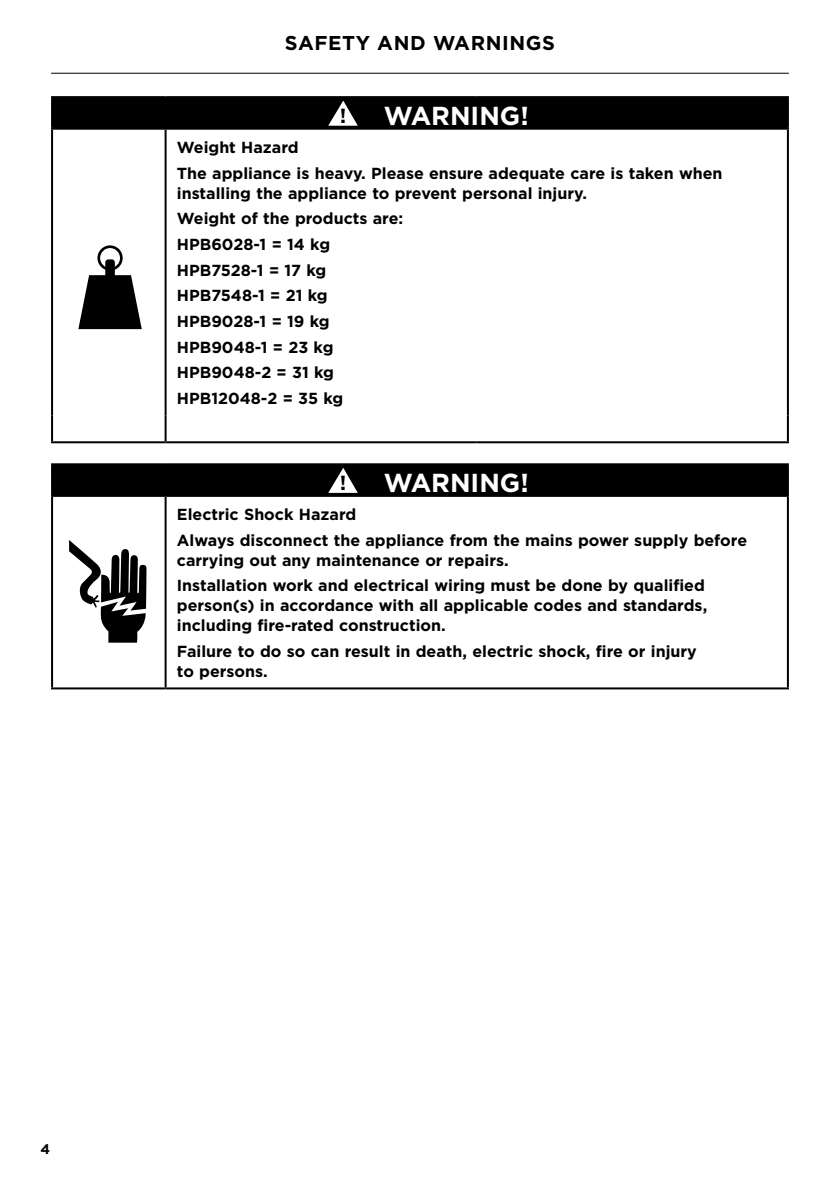
<style>
.page{position:relative;width:840px;height:1191px;background:#fff}
.page>*{position:absolute;margin:0;border:0;box-sizing:border-box;transform-origin:0 0}
.t1{font:700 26px "Gotham";color:#fff}
.t2{font:700 20.4px "Gotham";color:#000}
.t3{font:700 20px "Gotham";letter-spacing:.03em;color:#000}
.t4{font:700 16px/25.6px "Gotham";color:#000}
.t5{font:700 14px "Gotham";color:#000}
</style>
<div class="page">
<hr style="left:51px;top:73px;width:737px;height:1px;background:#000">
<div style="left:52px;top:97px;width:735px;height:32px;background:#000"></div>
<hr style="left:51px;top:96px;width:114px;height:2px;background:#000">
<hr style="left:51px;top:98px;width:2px;height:30px;background:#000">
<hr style="left:165px;top:96px;width:311px;height:2px;background:#000">
<hr style="left:476px;top:96px;width:312px;height:2px;background:#000">
<hr style="left:51px;top:128px;width:114px;height:2px;background:#000">
<hr style="left:51px;top:130px;width:2px;height:285px;background:#000">
<hr style="left:165px;top:128px;width:311px;height:2px;background:#000">
<hr style="left:164px;top:130px;width:2px;height:285px;background:#000">
<hr style="left:476px;top:128px;width:312px;height:2px;background:#000">
<hr style="left:786px;top:130px;width:2px;height:285px;background:#000">
<hr style="left:51px;top:415px;width:2px;height:26px;background:#000">
<hr style="left:51px;top:441px;width:114px;height:2px;background:#000">
<hr style="left:786px;top:98px;width:2px;height:30px;background:#000">
<hr style="left:164px;top:415px;width:2px;height:26px;background:#000">
<hr style="left:786px;top:415px;width:2px;height:26px;background:#000">
<hr style="left:165px;top:441px;width:311px;height:2px;background:#000">
<hr style="left:476px;top:441px;width:312px;height:2px;background:#000">
<svg style="left:328px;top:101px;width:29px;height:25px"></svg>
<svg style="left:78px;top:245px;width:64px;height:84px"></svg>
<div style="left:52px;top:464px;width:735px;height:32px;background:#000"></div>
<hr style="left:51px;top:463px;width:114px;height:2px;background:#000">
<hr style="left:51px;top:465px;width:2px;height:30px;background:#000">
<hr style="left:165px;top:463px;width:623px;height:2px;background:#000">
<hr style="left:51px;top:495px;width:114px;height:2px;background:#000">
<hr style="left:51px;top:497px;width:2px;height:190px;background:#000">
<hr style="left:165px;top:495px;width:623px;height:2px;background:#000">
<hr style="left:164px;top:497px;width:2px;height:190px;background:#000">
<hr style="left:786px;top:497px;width:2px;height:190px;background:#000">
<hr style="left:51px;top:687px;width:114px;height:2px;background:#000">
<hr style="left:165px;top:687px;width:623px;height:2px;background:#000">
<hr style="left:786px;top:465px;width:2px;height:30px;background:#000">
<svg style="left:328px;top:468px;width:29px;height:25px"></svg>
<svg style="left:69px;top:540px;width:77px;height:102px"></svg>
<p class="t3" style="left:285px;top:30px;width:271px">SAFETY AND WARNINGS</p>
<p class="t2" style="left:339px;top:102px;width:8px">!</p>
<h1 class="t1" style="left:383px;top:99px;width:146px">WARNING!</h1>
<p class="t4" style="left:177px;top:134px;width:547px">Weight Hazard<br>The appliance is heavy. Please ensure adequate care is taken when</p>
<p class="t4" style="left:177px;top:180px;width:411px">installing the appliance to prevent personal injury.<br>Weight of the products are:<br>HPB6028-1 = 14 kg<br>HPB7528-1 = 17 kg<br>HPB7548-1 = 21 kg<br>HPB9028-1 = 19 kg<br>HPB9048-1 = 23 kg<br>HPB9048-2 = 31 kg<br>HPB12048-2 = 35 kg</p>
<p class="t2" style="left:339px;top:469px;width:8px">!</p>
<h1 class="t1" style="left:383px;top:466px;width:146px">WARNING!</h1>
<p class="t4" style="left:177px;top:501px;width:571px">Electric Shock Hazard<br>Always disconnect the appliance from the mains power supply before</p>
<p class="t4" style="left:177px;top:547px;width:529px">carrying out any maintenance or repairs.<br>Installation work and electrical wiring must be done by qualified</p>
<p class="t4" style="left:177px;top:595px;width:531px;line-height:20px">person(s) in accordance with all applicable codes and standards, including fire-rated construction.</p>
<p class="t4" style="left:177px;top:641px;width:521px;line-height:20px">Failure to do so can result in death, electric shock, fire or injury to persons.</p>
<p class="t5" style="left:41px;top:1139px;width:11px">4</p>
</div>
